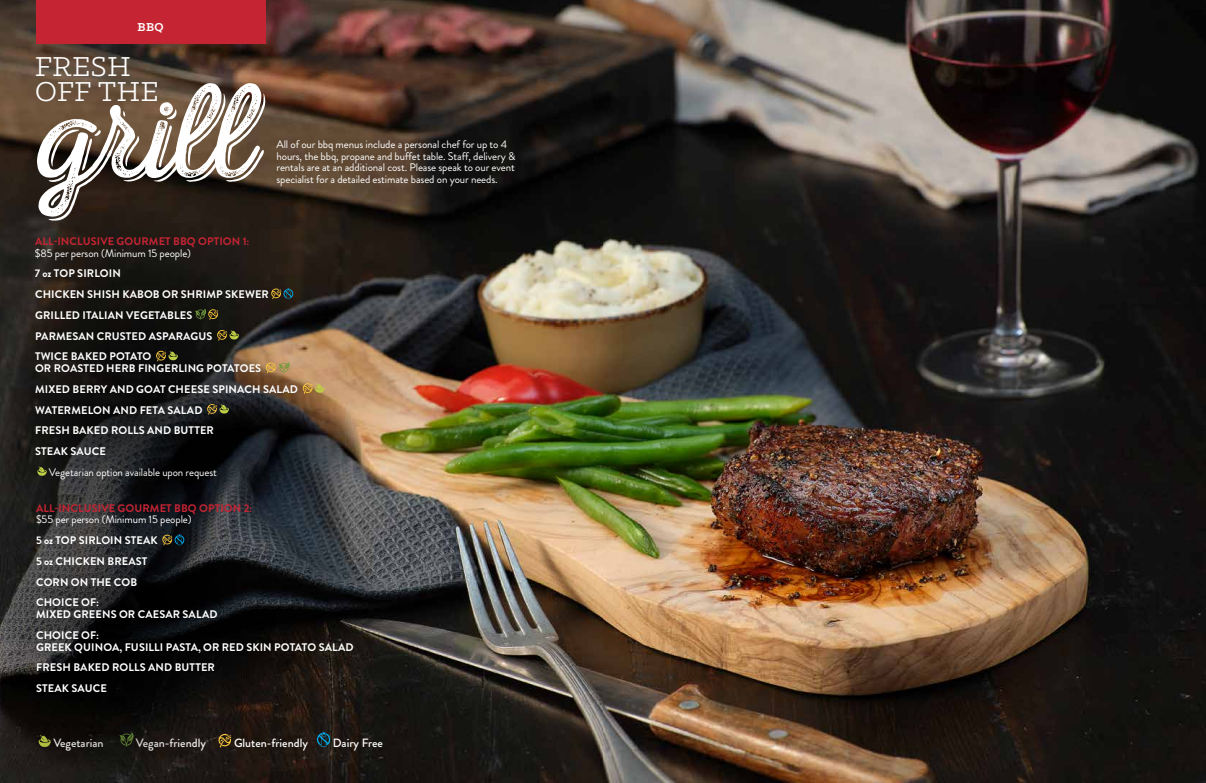
<style>
.page{position:relative;width:1206px;height:783px;background:#fff}
.page>*{position:absolute;margin:0;border:0;box-sizing:border-box;transform-origin:0 0}
.t1{font:135.5px "Nexa Rust Script L Shadow 02";letter-spacing:-.01em;color:#fff}
.t2{font:31px/25px "Klinic Slab";letter-spacing:.02em;color:#fff}
.t3{font:700 13px "Klinic Slab";color:#fff}
.t4{font:500 12px "Brandon Grotesque";color:#fff}
.t5{font:700 11px/20.8px "Brandon Grotesque";letter-spacing:.01em;color:#fff}
.t6{font:11px/11.7px "Brandon Grotesque";letter-spacing:-.01em;color:#fff}
.t7{font:700 11px "Brandon Grotesque";letter-spacing:.01em;color:#c52433}
</style>
<div class="page">
<img style="left:0;top:0;width:1206px;height:783px">
<svg style="left:317px;top:732px;width:13px;height:15px"></svg>
<div style="left:36px;top:0;width:229px;height:44px;background:#c52433"></div>
<svg style="left:0;top:571px;width:276px;height:203px;background:#161413"></svg>
<svg style="left:0;top:264px;width:292px;height:307px;background:#201f1e"></svg>
<svg style="left:271px;top:288px;width:22px;height:11px"></svg>
<svg style="left:195px;top:309px;width:23px;height:11px"></svg>
<svg style="left:217px;top:330px;width:22px;height:11px"></svg>
<svg style="left:156px;top:351px;width:22px;height:10px"></svg>
<svg style="left:266px;top:362px;width:24px;height:11px"></svg>
<svg style="left:303px;top:383px;width:22px;height:11px"></svg>
<svg style="left:207px;top:404px;width:22px;height:11px"></svg>
<svg style="left:37px;top:466px;width:10px;height:10px"></svg>
<svg style="left:162px;top:534px;width:22px;height:11px"></svg>
<p class="t3" style="left:138px;top:18px;width:28px">BBQ</p>
<h2 class="t2" style="left:35px;top:53px;width:125px">FRESH<br>OFF THE</h2>
<h1 class="t1" style="left:40px;top:51px;width:218px">grill</h1>
<p class="t6" style="left:276px;top:138px;width:240px">All of our bbq menus include a personal chef for up to 4 hours, the bbq, propane and buffet table. Staff, delivery &amp; rentals are at an additional cost. Please speak to our event specialist for a detailed estimate based on your needs.</p>
<p class="t7" style="left:35px;top:233px;width:216px">ALL-INCLUSIVE GOURMET BBQ OPTION 1:</p>
<p class="t6" style="left:35px;top:247px;width:157px">$85 per person (Minimum 15 people)</p>
<p class="t5" style="left:35px;top:263px;width:235px">7 oz TOP SIRLOIN<br>CHICKEN SHISH KABOB OR SHRIMP SKEWER<br>GRILLED ITALIAN VEGETABLES<br>PARMESAN CRUSTED ASPARAGUS<br>TWICE BAKED POTATO</p>
<p class="t5" style="left:35px;top:358px;width:265px">OR ROASTED HERB FINGERLING POTATOES<br>MIXED BERRY AND GOAT CHEESE SPINACH SALAD<br>WATERMELON AND FETA SALAD<br>FRESH BAKED ROLLS AND BUTTER<br>STEAK SAUCE</p>
<p class="t6" style="left:49px;top:466px;width:170px">Vegetarian option available upon request</p>
<p class="t7" style="left:36px;top:500px;width:218px">ALL-INCLUSIVE GOURMET BBQ OPTION 2:</p>
<p class="t6" style="left:36px;top:514px;width:157px">$55 per person (Minimum 15 people)</p>
<p class="t5" style="left:36px;top:530px;width:123px">5 oz TOP SIRLOIN STEAK<br>5 oz CHICKEN BREAST<br>CORN ON THE COB<br>CHOICE OF:</p>
<p class="t5" style="left:36px;top:604px;width:183px">MIXED GREENS OR CAESAR SALAD<br>CHOICE OF:</p>
<p class="t5" style="left:36px;top:637px;width:319px">GREEK QUINOA, FUSILLI PASTA, OR RED SKIN POTATO SALAD<br>FRESH BAKED ROLLS AND BUTTER<br>STEAK SAUCE</p>
<p class="t4" style="left:53px;top:734px;width:52px">Vegetarian</p>
<p class="t4" style="left:136px;top:734px;width:71px">Vegan-friendly</p>
<p class="t4" style="left:234px;top:735px;width:75px">Gluten-friendly</p>
<p class="t4" style="left:333px;top:734px;width:52px">Dairy Free</p>
</div>
